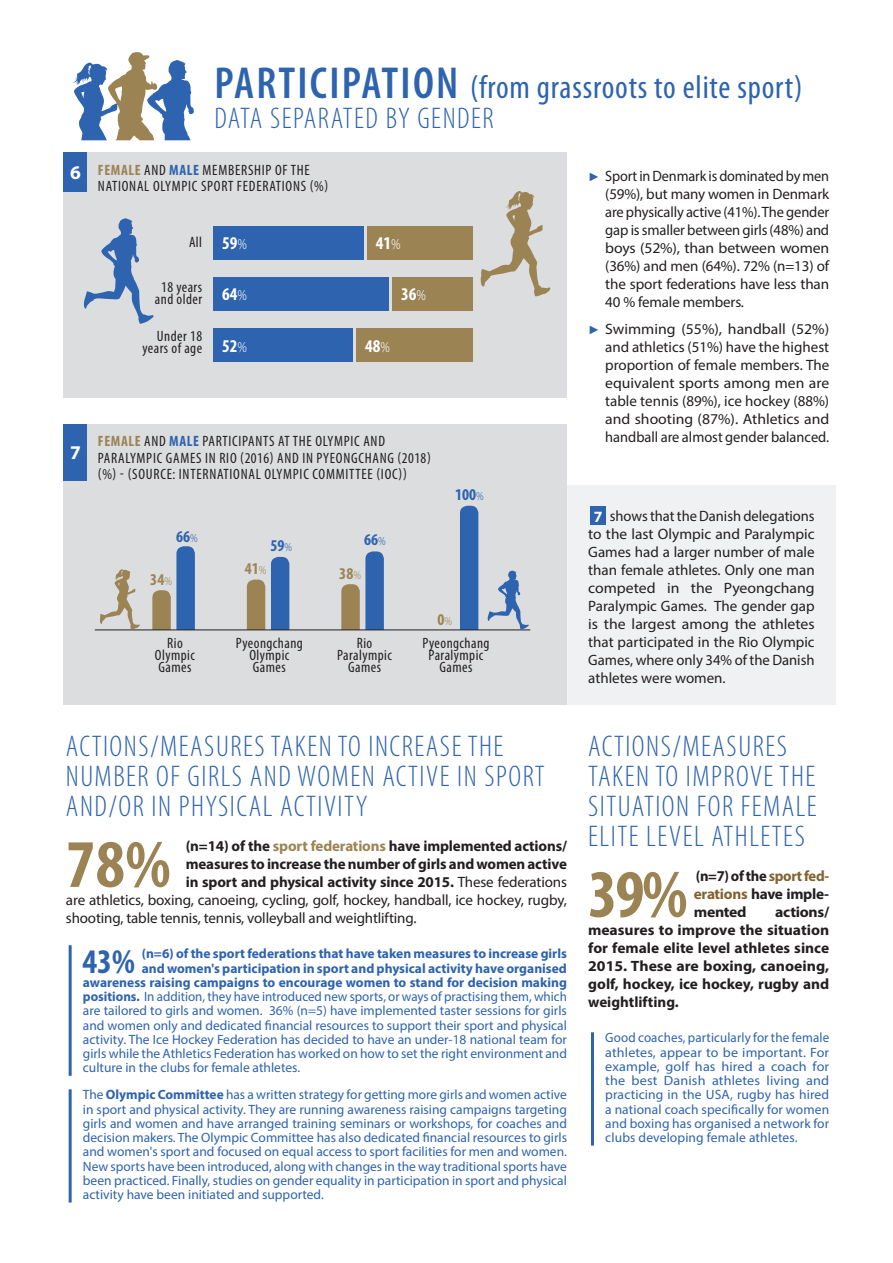
<style>
.page{position:relative;width:893px;height:1263px;background:#fff}
.page>*{position:absolute;margin:0;border:0;box-sizing:border-box;transform-origin:0 0}
.t1{font:700 condensed 68.4px "Myriad Pro";color:#9b8354}
.t2{font:700 condensed 34.65px "Myriad Pro";color:#2d63af}
.t3{font:condensed 33px "Myriad Pro";letter-spacing:.025em;color:#2d63af}
.t4{font:300 condensed 30px/30px "Myriad Pro";letter-spacing:.05em;color:#2d63af}
.t5{font:700 19.5px "Myriad Pro";color:#fff}
.t6{font:700 condensed 18px "Myriad Pro";color:#fff}
.t7{font:700 condensed 16.5px "Myriad Pro";color:#2d63af}
.t8{font:700 condensed 16.5px "Myriad Pro";color:#9b8354}
.t9{font:15px/18px "Myriad Pro";letter-spacing:-.01em;color:#231f20;text-align:justify}
.t10{font:condensed 15px/12px "Myriad Pro";letter-spacing:.04em;color:#231f20;text-align:center}
.t11{font:15px/18px "Myriad Pro";letter-spacing:-.01em;color:#231f20;text-align:justify;scale:.95 1}
.t12{font:15px/18px "Myriad Pro";letter-spacing:-.01em;color:#231f20;text-align:justify;scale:1.05 1}
.t13{font:700 15px/18px "Myriad Pro";letter-spacing:-.01em;color:#231f20;text-align:justify}
.t14{font:700 15px/18px "Myriad Pro";letter-spacing:-.01em;color:#231f20;text-align:justify;scale:1.05 1}
.t15{font:13.5px/14.2px "Myriad Pro";color:#2d63af;text-align:justify}
.t16{font:13.5px/14.2px "Myriad Pro";color:#2d63af;text-align:justify;scale:.96 1}
.t17{font:700 13.5px "Myriad Pro";color:#2d63af}
.s1{font-weight:600;font-size:45px}
.s2{font-weight:700;color:#9b8354}
.s3{font-weight:700;color:#2d63af}
.s4{font-family:"Arial";font-size:12px;color:#2d63af}
.s5{font-weight:700;font-size:18px;color:#fff}
.s6{font-weight:300;color:#fff}
.s7{font-weight:300;font-size:15px}
.s8{font-weight:300;font-size:12px}
.s9{font-weight:700;font-size:15.75px;color:#fff}
.s10{color:#9b8354}
.s11{font-weight:400}
.s12{font-weight:700}
.s13{color:#816331}
</style>
<div class="page">
<div style="left:64px;top:152px;width:503px;height:245px;background:#dcdddf"></div>
<div style="left:64px;top:152px;width:23px;height:39px;background:#2d63af"></div>
<div style="left:393px;top:277px;width:80px;height:34px;background:#9b8354"></div>
<div style="left:213px;top:277px;width:176px;height:34px;background:#2d63af"></div>
<div style="left:357px;top:328px;width:116px;height:34px;background:#9b8354"></div>
<div style="left:213px;top:328px;width:140px;height:34px;background:#2d63af"></div>
<div style="left:367px;top:226px;width:106px;height:34px;background:#9b8354"></div>
<div style="left:213px;top:226px;width:151px;height:34px;background:#2d63af"></div>
<div style="left:567px;top:485px;width:269px;height:220px;background:#f0f1f2"></div>
<div style="left:590px;top:506px;width:16px;height:19px;background:#2d63af"></div>
<hr style="left:69px;top:945px;width:3px;height:131px;background:#2d63af">
<hr style="left:69px;top:1089px;width:3px;height:113px;background:#2d63af">
<hr style="left:591px;top:1032px;width:3px;height:113px;background:#2d63af">
<div style="left:64px;top:424px;width:503px;height:281px;background:#dcdddf"></div>
<div style="left:64px;top:424px;width:23px;height:56px;background:#2d63af"></div>
<svg style="left:152px;top:546px;width:43px;height:83px"></svg>
<svg style="left:247px;top:580px;width:18px;height:49px"></svg>
<svg style="left:271px;top:557px;width:18px;height:72px"></svg>
<svg style="left:341px;top:551px;width:43px;height:78px"></svg>
<div style="left:460px;top:506px;width:18px;height:123px;background:#2d63af"></div>
<hr style="left:95px;top:629px;width:435px;height:1px;background:#231f20">
<svg style="left:481px;top:191px;width:69px;height:106px"></svg>
<svg style="left:84px;top:218px;width:70px;height:106px"></svg>
<svg style="left:72px;top:52px;width:122px;height:88px"></svg>
<svg style="left:488px;top:570px;width:41px;height:60px"></svg>
<svg style="left:100px;top:569px;width:40px;height:61px"></svg>
<h3 class="t5" style="left:70px;top:160px;width:12px">6</h3>
<h3 class="t5" style="left:70px;top:440px;width:12px">7</h3>
<h3 class="t3" style="left:215px;top:67px;width:589px"><span class="s1">PARTICIPATION</span> (from grassroots to elite sport)</h3>
<h3 class="t4" style="left:215px;top:102px;width:281px">DATA SEPARATED BY GENDER</h3>
<p class="t10" style="left:98px;top:161px;width:232px;line-height:16.5px;text-align:left"><span class="s2">FEMALE</span> AND <span class="s3">MALE</span> MEMBERSHIP OF THE<br>NATIONAL OLYMPIC SPORT FEDERATIONS (%)</p>
<p class="t11" style="left:605px;top:167px;width:237px;text-indent:-17px"><span class="s4">►</span> Sport in Denmark is dominated by men (59%), but many women in Denmark are physically active (41%). The gender gap is smaller between girls (48%) and boys (52%), than between women (36%) and men (64%). 72% (n=13) of the sport federations have less than 40 % female members.</p>
<p class="t12" style="left:605px;top:319px;width:215px;text-indent:-17px"><span class="s4">►</span> Swimming (55%), handball (52%) and athletics (51%) have the highest proportion of female members. The equivalent sports among men are table tennis (89%), ice hockey (88%) and shooting (87%). Athletics and handball are almost gender balanced.</p>
<p class="t10" style="left:189px;top:236px;width:59px">All <span class="s5">59</span><span class="s6">%</span></p>
<h3 class="t6" style="left:376px;top:232px;width:26px">41<span class="s7">%</span></h3>
<p class="t10" style="left:155px;top:281px;width:49px">18 years and older</p>
<h3 class="t6" style="left:222px;top:283px;width:26px">64<span class="s7">%</span></h3>
<h3 class="t6" style="left:401px;top:283px;width:26px">36<span class="s7">%</span></h3>
<p class="t10" style="left:142px;top:330px;width:61px;text-align:right">Under 18 years of age</p>
<h3 class="t6" style="left:222px;top:334px;width:26px">52<span class="s7">%</span></h3>
<h3 class="t6" style="left:365px;top:334px;width:26px">48<span class="s7">%</span></h3>
<p class="t10" style="left:98px;top:433px;width:334px;line-height:16.5px;text-align:left"><span class="s2">FEMALE</span> AND <span class="s3">MALE</span> PARTICIPANTS AT THE OLYMPIC AND<br>PARALYMPIC GAMES IN RIO (2016) AND IN PYEONGCHANG (2018) (%) - (SOURCE: INTERNATIONAL OLYMPIC COMMITTEE (IOC))</p>
<p class="t7" style="left:176px;top:526px;width:23px">66<span class="s8">%</span></p>
<p class="t8" style="left:150px;top:569px;width:23px">34<span class="s8">%</span></p>
<p class="t7" style="left:271px;top:535px;width:23px">59<span class="s8">%</span></p>
<p class="t7" style="left:364px;top:529px;width:23px">66<span class="s8">%</span></p>
<p class="t8" style="left:245px;top:558px;width:23px">41<span class="s8">%</span></p>
<p class="t8" style="left:339px;top:563px;width:23px">38<span class="s8">%</span></p>
<p class="t10" style="left:155px;top:637px;width:42px">Rio<br>Olympic<br>Games</p>
<p class="t10" style="left:236px;top:637px;width:68px">Pyeongchang<br>Olympic<br>Games</p>
<p class="t10" style="left:337px;top:637px;width:56px">Rio<br>Paralympic<br>Games</p>
<p class="t7" style="left:455px;top:484px;width:30px">100<span class="s8">%</span></p>
<p class="t8" style="left:437px;top:609px;width:16px">0<span class="s8">%</span></p>
<p class="t10" style="left:423px;top:637px;width:68px">Pyeongchang<br>Paralympic<br>Games</p>
<p class="t9" style="left:588px;top:507px;width:228px;text-indent:6px"><span class="s9">7</span> shows that the Danish delegations to the last Olympic and Paralympic Games had a larger number of male than female athletes. Only one man competed in the Pyeongchang Paralympic Games. The gender gap is the largest among the athletes that participated in the Rio Olympic Games, where only 34% of the Danish athletes were women.</p>
<h3 class="t4" style="left:66px;top:731px;width:480px">ACTIONS/MEASURES TAKEN TO INCREASE THE<br>NUMBER OF GIRLS AND WOMEN ACTIVE IN SPORT<br>AND/OR IN PHYSICAL ACTIVITY</h3>
<h1 class="t1" style="left:66px;top:821px;width:106px">78%</h1>
<p class="t13" style="left:186px;top:836px;width:383px">(n=14) of the <span class="s10">sport federations</span> have implemented actions/</p>
<p class="t13" style="left:186px;top:854px;width:383px">measures to increase the number of girls and women active</p>
<p class="t13" style="left:186px;top:872px;width:383px">in sport and physical activity since 2015. <span class="s11">These federations</span></p>
<p class="t9" style="left:66px;top:891px;width:502px">are athletics, boxing, canoeing, cycling, golf, hockey, handball, ice hockey, rugby,</p>
<p class="t9" style="left:66px;top:909px;width:352px">shooting, table tennis, tennis, volleyball and weightlifting.</p>
<h2 class="t2" style="left:83px;top:939px;width:54px">43%</h2>
<p class="t17" style="left:142px;top:945px;width:427px">(n=6) of the sport federations that have taken measures to increase girls</p>
<p class="t17" style="left:142px;top:959px;width:427px">and women's participation in sport and physical activity have organised</p>
<p class="t17" style="left:83px;top:973px;width:486px">awareness raising campaigns to encourage women to stand for decision making</p>
<p class="t16" style="left:83px;top:989px;width:506px"><span class="s12">positions.</span> In addition, they have introduced new sports, or ways of practising them, which</p>
<p class="t15" style="left:83px;top:1003px;width:485px">are tailored to girls and women. 36% (n=5) have implemented taster sessions for girls</p>
<p class="t15" style="left:83px;top:1018px;width:485px">and women only and dedicated financial resources to support their sport and physical</p>
<p class="t15" style="left:83px;top:1032px;width:486px">activity. The Ice Hockey Federation has decided to have an under-18 national team for</p>
<p class="t15" style="left:83px;top:1046px;width:486px">girls while the Athletics Federation has worked on how to set the right environment and</p>
<p class="t15" style="left:83px;top:1060px;width:219px">culture in the clubs for female athletes.</p>
<p class="t15" style="left:83px;top:1087px;width:486px">The <span class="s12">Olympic Committee</span> has a written strategy for getting more girls and women active in sport and physical activity. They are running awareness raising campaigns targeting girls and women and have arranged training seminars or workshops, for coaches and decision makers. The Olympic Committee has also dedicated financial resources to girls and women's sport and focused on equal access to sport facilities for men and women.<br>New sports have been introduced, along with changes in the way traditional sports have been practiced. Finally, studies on gender equality in participation in sport and physical activity have been initiated and supported.</p>
<h3 class="t4" style="left:588px;top:731px;width:230px">ACTIONS/MEASURES<br>TAKEN TO IMPROVE THE<br>SITUATION FOR FEMALE<br>ELITE LEVEL ATHLETES</h3>
<h1 class="t1" style="left:588px;top:851px;width:101px">39%</h1>
<p class="t13" style="left:694px;top:866px;width:137px">(n=7) of the <span class="s13">sport fed&shy;erations</span> have imple&shy;mented</p>
<p class="t14" style="left:588px;top:902px;width:231px;text-indent:187px">actions/ measures to improve the situation for female elite level athletes since 2015. These are boxing, canoeing, golf, hockey, ice hockey, rugby and weightlifting.</p>
<p class="t16" style="left:605px;top:1030px;width:235px">Good coaches, particularly for the female athletes, appear to be important. For example, golf has hired a coach for the best Danish athletes living and practicing in the USA, rugby has hired a national coach specifically for women and boxing has organised a network for clubs developing female athletes.</p>
</div>
